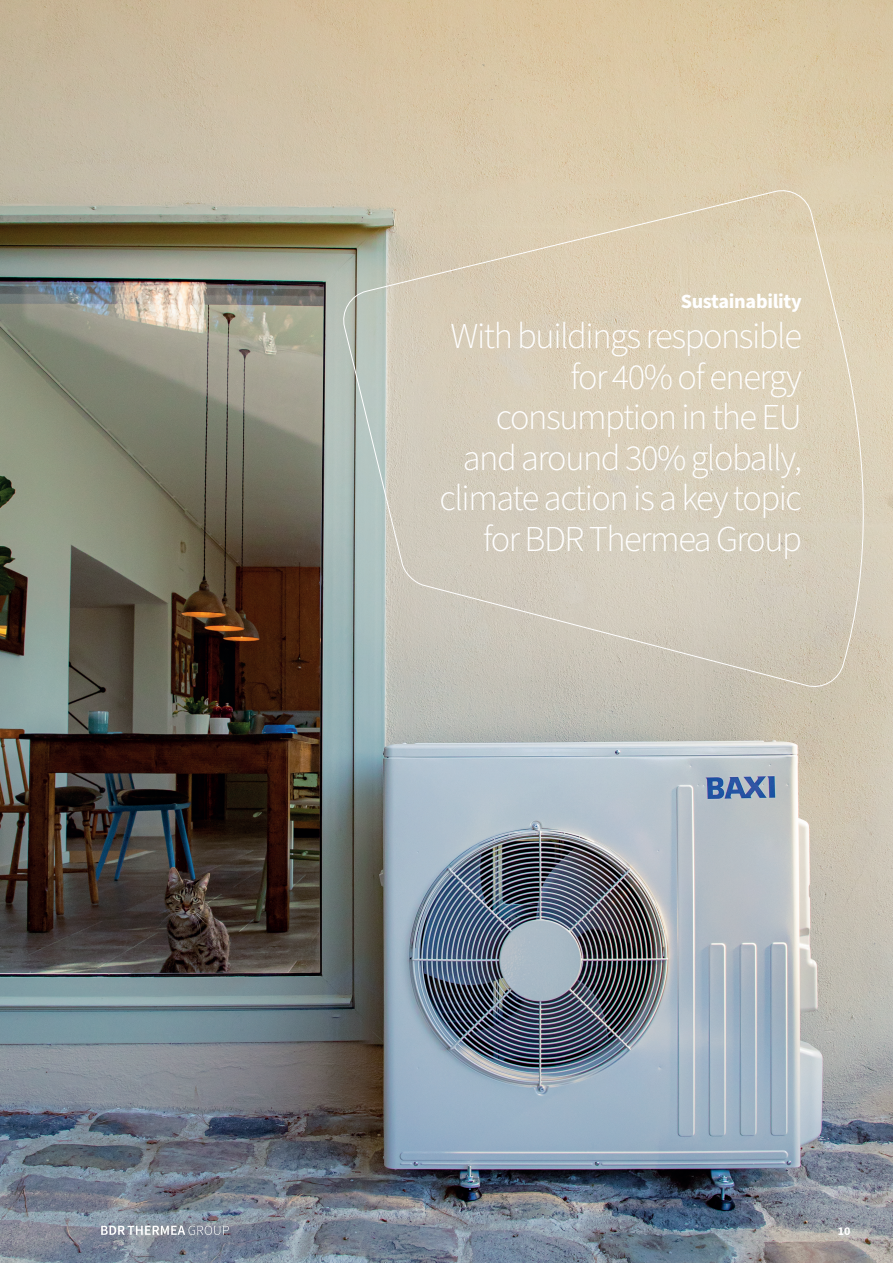
<style>
.page{position:relative;width:893px;height:1263px;background:#fff}
.page>*{position:absolute;margin:0;border:0;box-sizing:border-box;transform-origin:0 0}
.t1{font:300 36.45px/40.5px "Source Sans Pro";letter-spacing:-.04em;color:#fff;text-align:right}
.t2{font:700 20.25px "Source Sans Pro";letter-spacing:-.015em;color:#fff}
.t3{font:700 12px "Source Sans Pro";color:#fff}
</style>
<div class="page">
<img style="left:0;top:0;width:893px;height:1263px">
<svg style="left:101px;top:1226px;width:128px;height:9px"></svg>
<svg style="left:340px;top:187px;width:531px;height:503px;background:#d2cab8"></svg>
<p class="t2" style="left:681px;top:287px;width:123px">Sustainability</p>
<p class="t1" style="left:440px;top:317px;width:364px">With buildings responsible for 40% of energy consumption in the EU and around 30% globally, climate action is a key topic for BDR Thermea Group</p>
<p class="t3" style="left:838px;top:1223px;width:14px">10</p>
</div>
